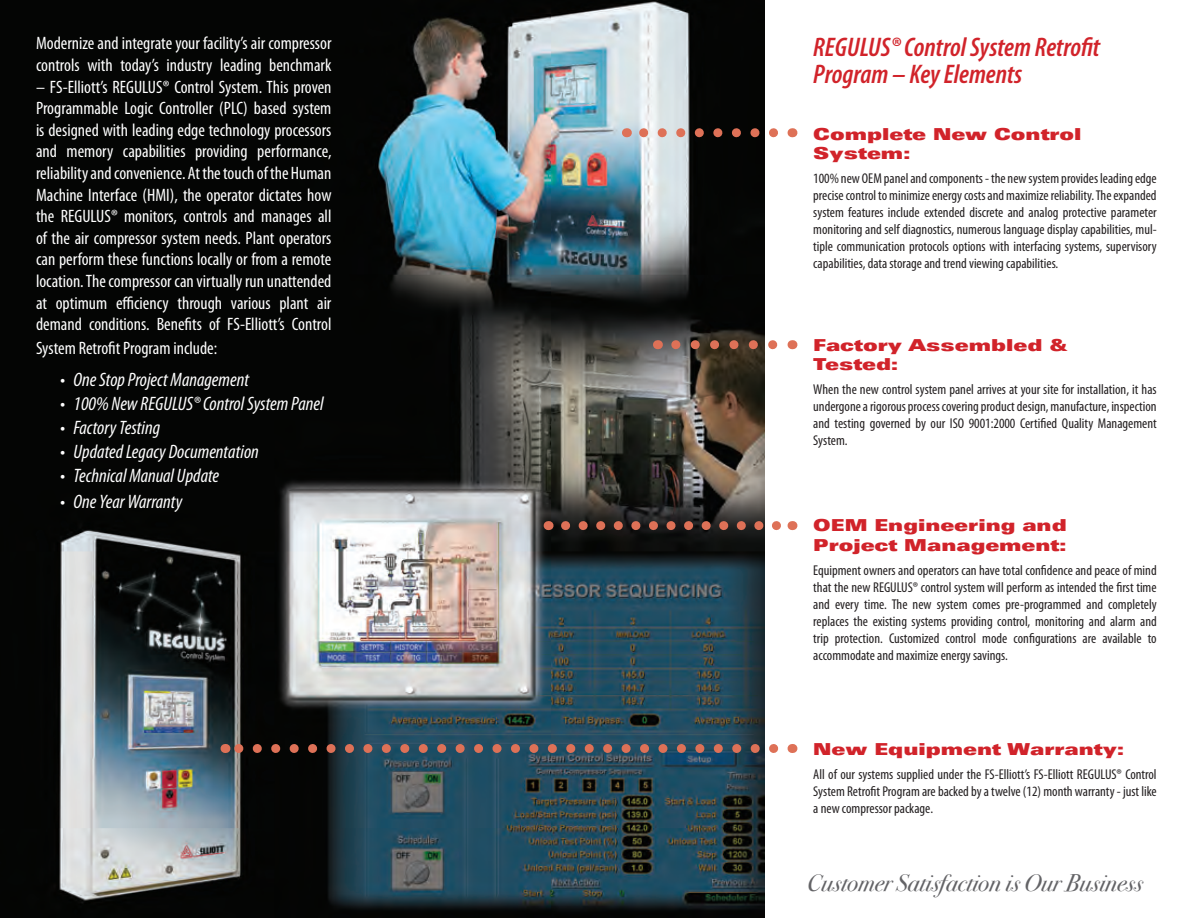
<style>
.page{position:relative;width:1188px;height:918px;background:#fff}
.page>*{position:absolute;margin:0;border:0;box-sizing:border-box;transform-origin:0 0}
.t1{font:italic 600 condensed 27px/27px "Myriad Pro";color:#d1232a}
.t2{font:24px "Bodoni Svty Two ITCTT Book Ita";color:#636366}
.t3{font:italic condensed 19.5px "Myriad Pro";color:#fff}
.t4{font:condensed 18px/21.6px "Myriad Pro";color:#fff}
.t5{font:900 expanded 16.5px/19.8px "Univers";color:#d1232a}
.t6{font:condensed 14.25px/17.1px "Myriad Pro";color:#231f20;text-align:justify}
</style>
<div class="page">
<img style="left:0;top:0;width:765px;height:918px">
<svg style="left:636px;top:128px;width:138px;height:9px"></svg>
<svg style="left:667px;top:340px;width:106px;height:9px"></svg>
<svg style="left:234px;top:744px;width:540px;height:9px;background:#685353"></svg>
<svg style="left:566px;top:521px;width:215px;height:9px;background:#74483d"></svg>
<p class="t4" style="left:36px;top:33px;width:297px">Modernize and integrate your facility’s air compressor controls with today’s industry leading benchmark</p>
<p class="t4" style="left:36px;top:76px;width:297px;text-align:justify">– FS-Elliott’s REGULUS® Control System. This proven Programmable Logic Controller (PLC) based system is designed with leading edge technology processors and memory capabilities providing performance, reliability and convenience. At the touch of the Human Machine Interface (HMI), the operator dictates how the REGULUS® monitors, controls and manages all of the air compressor system needs. Plant operators can perform these functions locally or from a remote location. The compressor can virtually run unattended at optimum efficiency through various plant air demand conditions. Benefits of FS-Elliott’s Control</p>
<p class="t4" style="left:36px;top:337px;width:183px">System Retrofit Program include:</p>
<h3 class="t3" style="left:60px;top:368px;width:191px">• OneStopProject Management</h3>
<h3 class="t3" style="left:60px;top:392px;width:265px">• 100%New REGULUS®ControlSystemPanel</h3>
<h3 class="t3" style="left:60px;top:416px;width:102px">• FactoryTesting</h3>
<h3 class="t3" style="left:60px;top:440px;width:200px">• UpdatedLegacy Documentation</h3>
<h3 class="t3" style="left:60px;top:464px;width:161px">• Technical Manual Update</h3>
<h3 class="t3" style="left:60px;top:489px;width:124px">• OneYearWarranty</h3>
<h1 class="t1" style="left:813px;top:33px;width:288px">REGULUS® Control System Retrofit<br>Program – Key Elements</h1>
<p class="t5" style="left:813px;top:124px;width:270px">Complete New Control<br>System:</p>
<p class="t6" style="left:813px;top:169px;width:345px">100% new OEM panel and components - the new system provides leading edge precise control to minimize energy costs and maximize reliability. The expanded system features include extended discrete and analog protective parameter monitoring and self diagnostics, numerous language display capabilities, mul&shy;tiple communication protocols options with interfacing systems, supervisory capabilities, data storage and trend viewing capabilities.</p>
<p class="t5" style="left:813px;top:335px;width:255px">Factory Assembled &amp;<br>Tested:</p>
<p class="t6" style="left:813px;top:381px;width:345px">When the new control system panel arrives at your site for installation, it has undergone a rigorous process covering product design, manufacture, inspection and testing governed by our ISO 9001:2000 Certified Quality Management System.</p>
<p class="t5" style="left:813px;top:516px;width:255px">OEM Engineering and<br>Project Management:</p>
<p class="t6" style="left:813px;top:561px;width:345px">Equipment owners and operators can have total confidence and peace of mind that the new REGULUS® control system will perform as intended the first time and every time. The new system comes pre-programmed and completely replaces the existing systems providing control, monitoring and alarm and trip protection. Customized control mode configurations are available to accommodate and maximize energy savings.</p>
<p class="t5" style="left:813px;top:739px;width:312px">New Equipment Warranty:</p>
<p class="t6" style="left:813px;top:765px;width:345px">All of our systems supplied under the FS-Elliott’s FS-Elliott REGULUS® Control System Retrofit Program are backed by a twelve (12) month warranty - just like a new compressor package.</p>
<h2 class="t2" style="left:807px;top:862px;width:337px">Customer Satisfaction is Our Business</h2>
</div>
